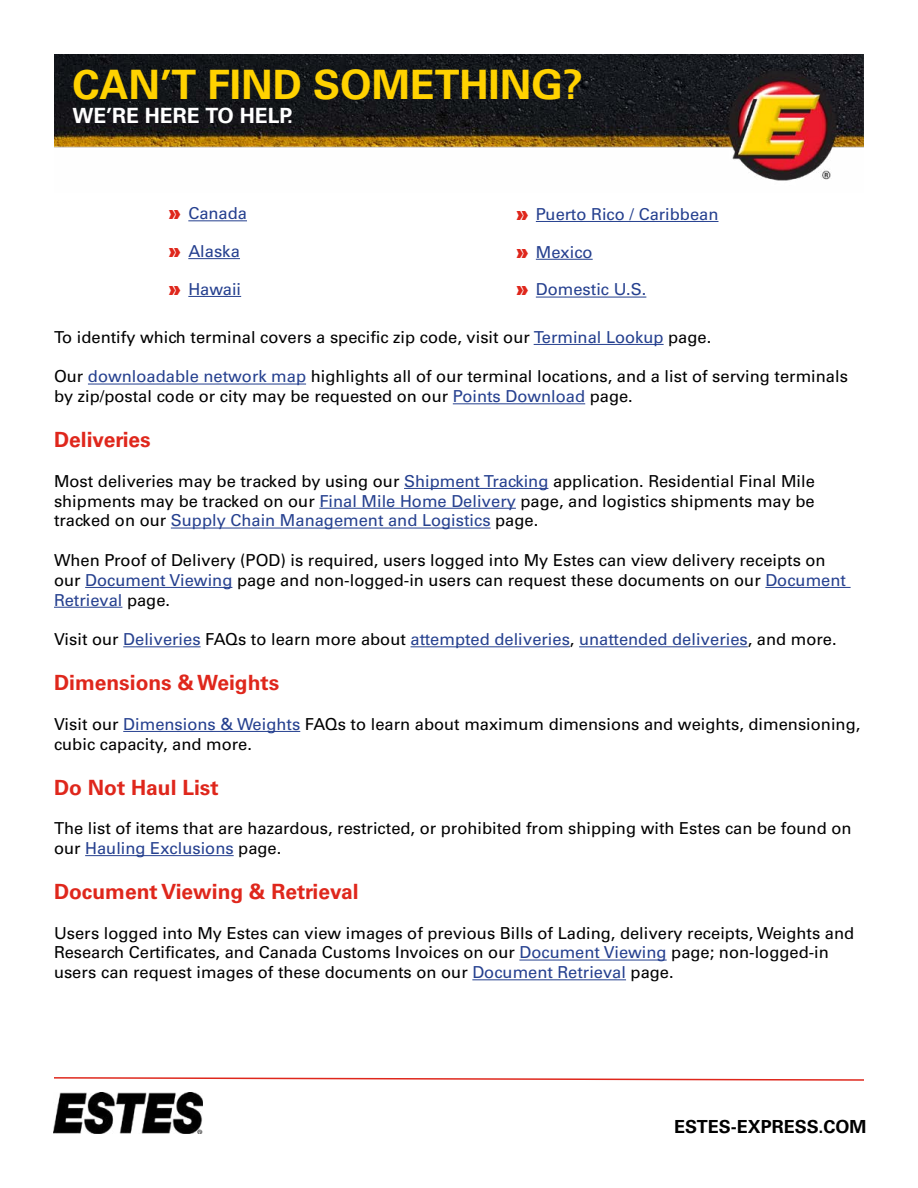
<style>
.page{position:relative;width:918px;height:1188px;background:#fff}
.page>*{position:absolute;margin:0;border:0;box-sizing:border-box;transform-origin:0 0}
.t1{font:700 40.5px "Univers LT Pro 65";color:#ffd200}
.t2{font:700 21px "Univers LT Pro 65";color:#df271c}
.t3{font:700 21px "Univers LT Pro 65";color:#fff}
.t4{font:700 18px "Univers LT Pro 65";color:#000}
.t5{font:16.5px/19.8px "Univers LT Pro 55 Roman";color:#000}
.t6{font:16.5px "Univers LT Pro 55 Roman";color:#25408f}
.s1{font-family:"Univers LT Pro 85 X Black";font-size:18px;color:#df271c}
.s2{color:#25408f}
.s3{color:#000}
</style>
<div class="page">
<img style="left:54px;top:54px;width:810px;height:127px">
<img style="left:54px;top:1093px;width:148px;height:41px">
<svg style="left:54px;top:1077px;width:810px;height:4px"></svg>
<hr style="left:534px;top:344px;width:130px;height:1px;background:#25408f">
<hr style="left:88px;top:384px;width:218px;height:1px;background:#25408f">
<hr style="left:453px;top:403px;width:132px;height:1px;background:#25408f">
<hr style="left:404px;top:488px;width:144px;height:1px;background:#25408f">
<hr style="left:319px;top:508px;width:197px;height:1px;background:#25408f">
<hr style="left:171px;top:528px;width:320px;height:1px;background:#25408f">
<hr style="left:85px;top:587px;width:147px;height:1px;background:#25408f">
<hr style="left:765px;top:587px;width:86px;height:1px;background:#25408f">
<hr style="left:54px;top:607px;width:68px;height:1px;background:#25408f">
<hr style="left:123px;top:646px;width:78px;height:1px;background:#25408f">
<hr style="left:411px;top:646px;width:159px;height:1px;background:#25408f">
<hr style="left:579px;top:646px;width:169px;height:1px;background:#25408f">
<hr style="left:123px;top:731px;width:177px;height:1px;background:#25408f">
<hr style="left:85px;top:855px;width:149px;height:1px;background:#25408f">
<hr style="left:519px;top:960px;width:148px;height:1px;background:#25408f">
<hr style="left:472px;top:979px;width:154px;height:1px;background:#25408f">
<hr style="left:188px;top:220px;width:59px;height:1px;background:#25408f">
<hr style="left:188px;top:258px;width:52px;height:1px;background:#25408f">
<hr style="left:188px;top:296px;width:53px;height:1px;background:#25408f">
<hr style="left:536px;top:221px;width:182px;height:1px;background:#25408f">
<hr style="left:536px;top:259px;width:57px;height:1px;background:#25408f">
<hr style="left:536px;top:297px;width:110px;height:1px;background:#25408f">
<h1 class="t1" style="left:72px;top:56px;width:512px">CAN’T FIND SOMETHING?</h1>
<p class="t3" style="left:72px;top:101px;width:222px">WE’RE HERE TO HELP.</p>
<p class="t6" style="left:169px;top:202px;width:80px"><span class="s1">»</span> Canada</p>
<p class="t6" style="left:169px;top:240px;width:73px"><span class="s1">»</span> Alaska</p>
<p class="t6" style="left:169px;top:278px;width:74px"><span class="s1">»</span> Hawaii</p>
<p class="t6" style="left:516px;top:203px;width:204px"><span class="s1">»</span> Puerto Rico / Caribbean</p>
<p class="t6" style="left:516px;top:240px;width:78px"><span class="s1">»</span> Mexico</p>
<p class="t6" style="left:516px;top:278px;width:132px"><span class="s1">»</span> Domestic U.S.</p>
<p class="t5" style="left:54px;top:326px;width:659px">To identify which terminal covers a specific zip code, visit our <span class="s2">Terminal Lookup</span> page.</p>
<p class="t5" style="left:54px;top:366px;width:795px">Our <span class="s2">downloadable network map</span> highlights all of our terminal locations, and a list of serving terminals by zip/postal code or city may be requested on our <span class="s2">Points Download</span> page.</p>
<p class="t2" style="left:54px;top:425px;width:98px">Deliveries</p>
<p class="t5" style="left:54px;top:470px;width:762px;text-align:justify">Most deliveries may be tracked by using our <span class="s2">Shipment Tracking</span> application. Residential Final Mile shipments may be tracked on our <span class="s2">Final Mile Home Delivery</span> page, and logistics shipments may be tracked on our <span class="s2">Supply Chain Management and Logistics</span> page.</p>
<p class="t5" style="left:54px;top:550px;width:794px">When Proof of Delivery (POD) is required, users logged into My Estes can view delivery receipts on our <span class="s2">Document Viewing</span> page and non-logged-in users can request these documents on our <span class="s2">Document<br>Retrieval</span> page.</p>
<p class="t6" style="left:54px;top:628px;width:784px"><span class="s3">Visit our</span> Deliveries <span class="s3">FAQs to learn more about</span> attempted deliveries<span class="s3">,</span> unattended deliveries<span class="s3">, and more.</span></p>
<p class="t2" style="left:54px;top:668px;width:227px">Dimensions &amp; Weights</p>
<p class="t5" style="left:54px;top:713px;width:808px">Visit our <span class="s2">Dimensions &amp; Weights</span> FAQs to learn about maximum dimensions and weights, dimensioning, cubic capacity, and more.</p>
<p class="t2" style="left:54px;top:772px;width:166px">Do Not Haul List</p>
<p class="t5" style="left:54px;top:818px;width:799px">The list of items that are hazardous, restricted, or prohibited from shipping with Estes can be found on our <span class="s2">Hauling Exclusions</span> page.</p>
<p class="t2" style="left:54px;top:877px;width:306px">Document Viewing &amp; Retrieval</p>
<p class="t5" style="left:54px;top:922px;width:802px">Users logged into My Estes can view images of previous Bills of Lading, delivery receipts, Weights and<br>Research Certificates, and Canada Customs Invoices on our <span class="s2">Document Viewing</span> page; non-logged-in users can request images of these documents on our <span class="s2">Document Retrieval</span> page.</p>
<p class="t4" style="left:674px;top:1114px;width:194px">ESTES-EXPRESS.COM</p>
</div>
